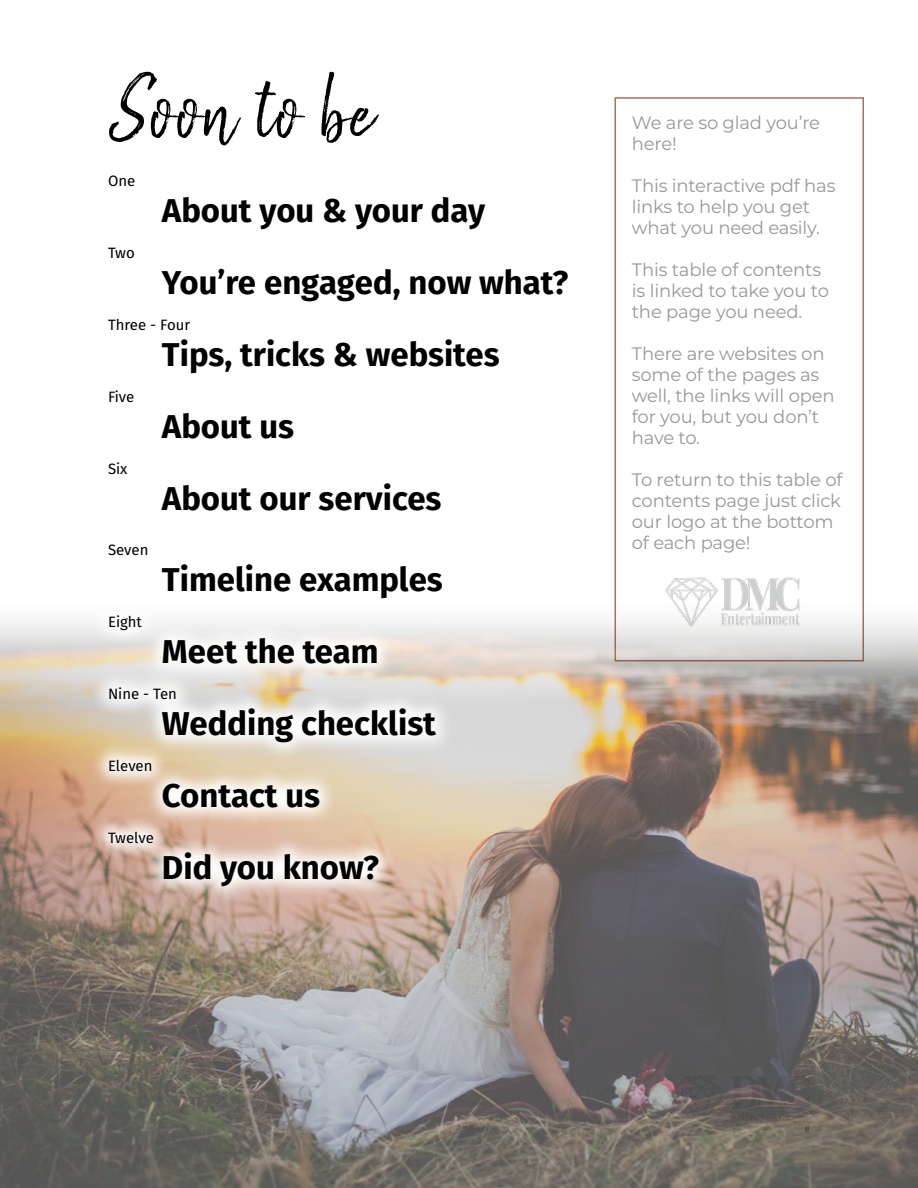
<style>
.page{position:relative;width:918px;height:1188px;background:#fff}
.page>*{position:absolute;margin:0;border:0;box-sizing:border-box;transform-origin:0 0}
.t1{font:87px "Honesty";letter-spacing:.025em;color:#000}
.t2{font:700 33px "Fira Sans";color:#000}
.t3{font:18px/21px "Montserrat";letter-spacing:-.01em;color:#979898}
.t4{font:15px "Fira Sans";color:#000}
.t5{font:11.25px "Source Sans Pro";color:#000}
</style>
<div class="page">
<img style="left:665px;top:577px;width:135px;height:17px">
<div style="left:615px;top:97px;width:249px;height:565px;border:2px solid #ab715a"></div>
<img style="left:0;top:594px;width:918px;height:594px">
<div style="left:90px;top:156px;width:496px;height:749px;background:#fff;opacity:.98"></div>
<h1 class="t1" style="left:107px;top:59px;width:267px">Soon to be</h1>
<p class="t4" style="left:108px;top:169px;width:29px">One</p>
<p class="t4" style="left:108px;top:241px;width:28px">Two</p>
<h2 class="t2" style="left:162px;top:183px;width:325px">About you &amp; your day</h2>
<h2 class="t2" style="left:162px;top:255px;width:408px">You’re engaged, now what?</h2>
<p class="t4" style="left:108px;top:313px;width:84px">Three - Four</p>
<h2 class="t2" style="left:162px;top:327px;width:339px">Tips, tricks &amp; websites</h2>
<p class="t4" style="left:108px;top:385px;width:28px">Five</p>
<h2 class="t2" style="left:162px;top:399px;width:134px">About us</h2>
<p class="t4" style="left:108px;top:457px;width:21px">Six</p>
<h2 class="t2" style="left:162px;top:471px;width:281px">About our services</h2>
<p class="t4" style="left:108px;top:538px;width:42px">Seven</p>
<h2 class="t2" style="left:162px;top:552px;width:282px">Timeline examples</h2>
<p class="t4" style="left:108px;top:610px;width:36px">Eight</p>
<h2 class="t2" style="left:162px;top:624px;width:218px">Meet the team</h2>
<p class="t4" style="left:108px;top:682px;width:70px">Nine - Ten</p>
<h2 class="t2" style="left:162px;top:696px;width:275px">Wedding checklist</h2>
<p class="t4" style="left:108px;top:754px;width:46px">Eleven</p>
<h2 class="t2" style="left:162px;top:768px;width:160px">Contact us</h2>
<p class="t4" style="left:108px;top:826px;width:47px">Twelve</p>
<h2 class="t2" style="left:162px;top:840px;width:219px">Did you know?</h2>
<p class="t3" style="left:632px;top:111px;width:190px">We are so glad you’re here!</p>
<p class="t3" style="left:632px;top:174px;width:205px">This interactive pdf has links to help you get what you need easily.</p>
<p class="t3" style="left:632px;top:258px;width:199px">This table of contents is linked to take you to the page you need.</p>
<p class="t3" style="left:632px;top:342px;width:204px">There are websites on some of the pages as well, the links will open for you, but you don’t have to.</p>
<p class="t3" style="left:632px;top:468px;width:212px">To return to this table of contents page just click our logo at the bottom of each page!</p>
<p class="t5" style="left:804px;top:1121px;width:7px">#</p>
</div>
